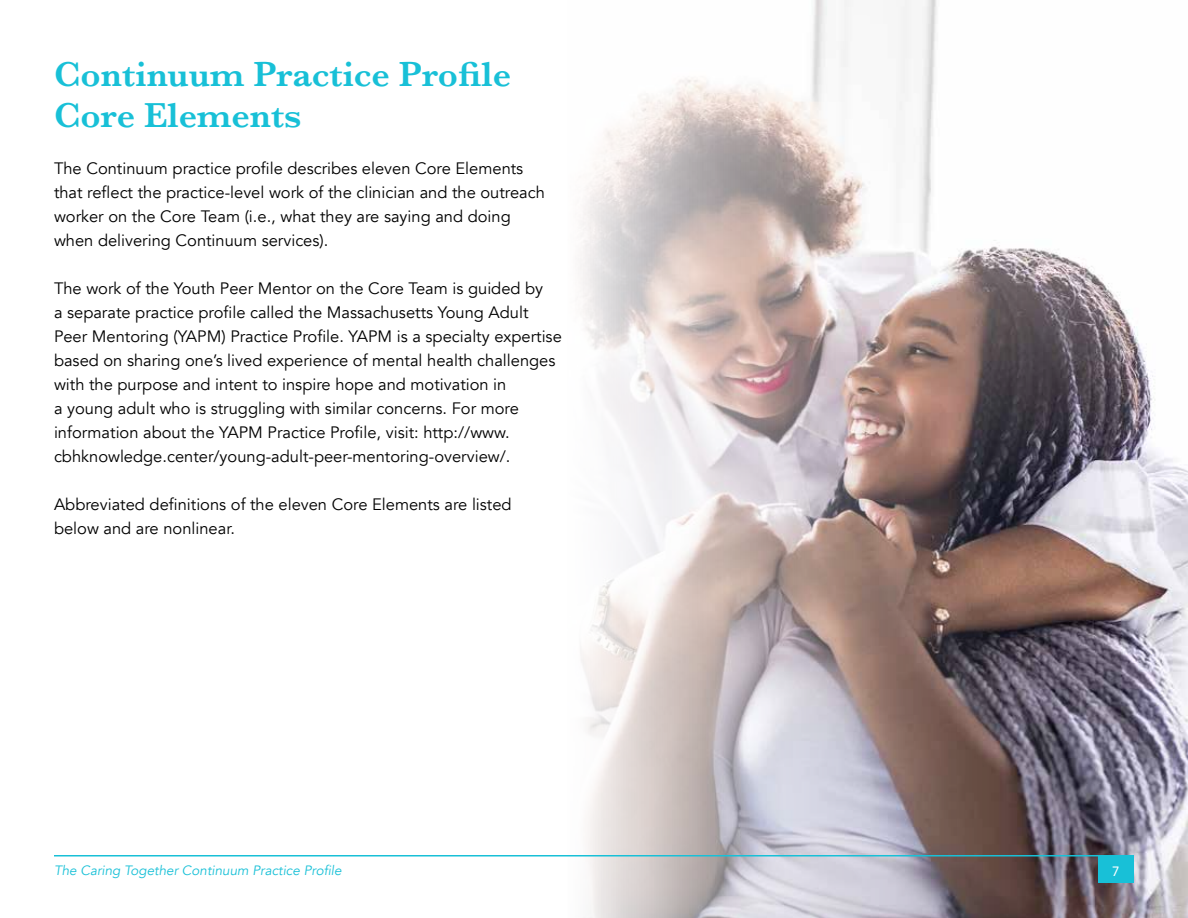
<style>
.page{position:relative;width:1188px;height:918px;background:#fff}
.page>*{position:absolute;margin:0;border:0;box-sizing:border-box;transform-origin:0 0}
.t1{font:600 36px/40.5px "Baskerville";color:#18c0d7}
.t2{font:16.5px/24px "Avenir";color:#000}
.t3{font:italic 13.5px "Avenir";color:#18c0d7}
.t4{font:13.5px "Avenir";color:#fff}
</style>
<div class="page">
<img style="left:567px;top:0;width:621px;height:918px">
<hr style="left:54px;top:855px;width:1080px;height:1px;background:#18c0d7">
<div style="left:1098px;top:856px;width:36px;height:28px;background:#18c0d7"></div>
<h1 class="t1" style="left:54px;top:54px;width:459px">Continuum Practice Profile<br>Core Elements</h1>
<p class="t2" style="left:54px;top:157px;width:492px">The Continuum practice profile describes eleven Core Elements that reflect the practice-level work of the clinician and the outreach</p>
<p class="t2" style="left:54px;top:205px;width:458px">worker on the Core Team (i.e., what they are saying and doing when delivering Continuum services).</p>
<p class="t2" style="left:54px;top:277px;width:491px">The work of the Youth Peer Mentor on the Core Team is guided by</p>
<p class="t2" style="left:54px;top:301px;width:509px">a separate practice profile called the Massachusetts Young Adult<br>Peer Mentoring (YAPM) Practice Profile. YAPM is a specialty expertise</p>
<p class="t2" style="left:54px;top:349px;width:503px">based on sharing one’s lived experience of mental health challenges with the purpose and intent to inspire hope and motivation in<br>a young adult who is struggling with similar concerns. For more</p>
<p class="t2" style="left:54px;top:421px;width:457px">information about the YAPM Practice Profile, visit: http://www.</p>
<p class="t2" style="left:54px;top:445px;width:458px">cbhknowledge.center/young-adult-peer-mentoring-overview/.</p>
<p class="t2" style="left:54px;top:493px;width:459px">Abbreviated definitions of the eleven Core Elements are listed</p>
<p class="t2" style="left:54px;top:517px;width:182px">below and are nonlinear.</p>
<p class="t3" style="left:54px;top:862px;width:289px">The Caring Together Continuum Practice Profile</p>
<p class="t4" style="left:1112px;top:860px;width:9px">7</p>
</div>
